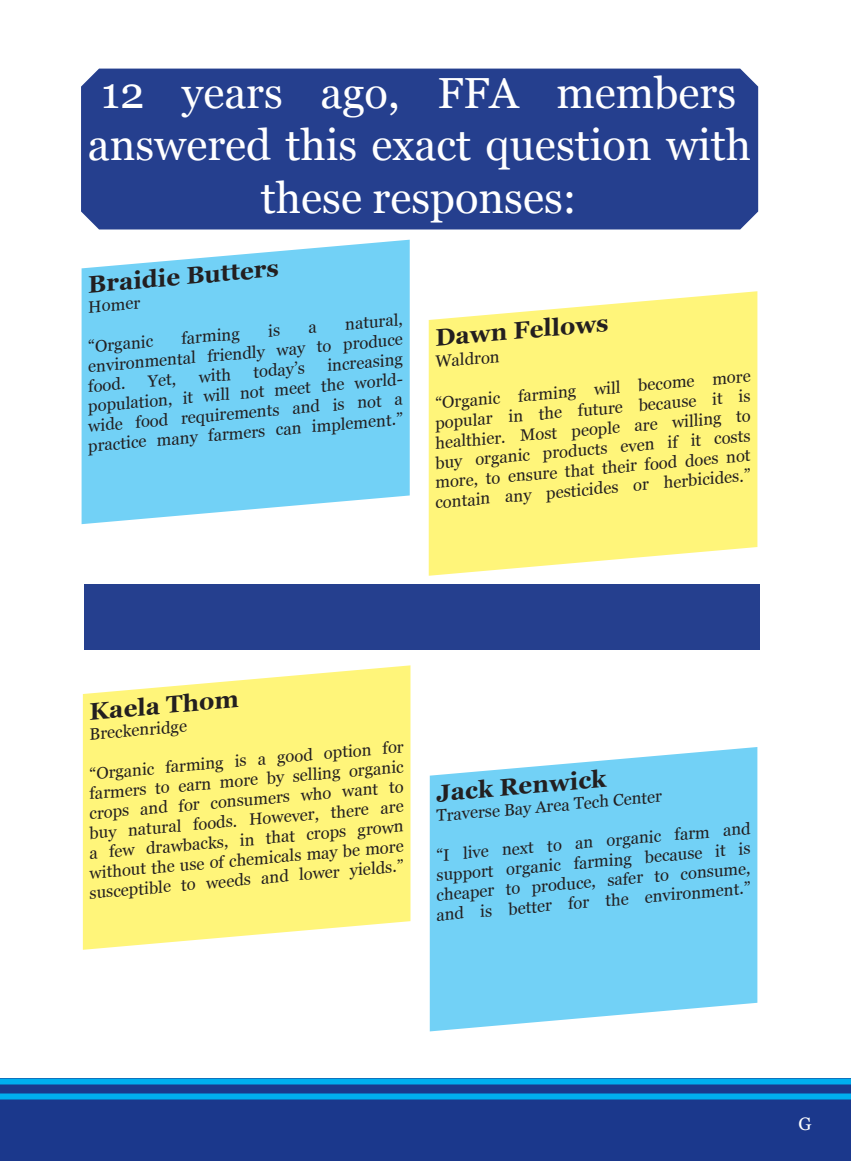
<style>
.page{position:relative;width:851px;height:1161px;background:#fff}
.page>*{position:absolute;margin:0;border:0;box-sizing:border-box;transform-origin:0 0}
.t1{font:43.5px/52.2px "Georgia";color:#fff;text-align:center}
.t2{font:700 24px "Georgia";color:#231f20}
.t3{font:18px "Georgia";color:#fff}
.t4{font:16.5px/19.8px "Georgia";color:#231f20;text-align:center}
</style>
<div class="page">
<div style="left:0;top:1078px;width:850px;height:83px;background:#1b388c"></div>
<div style="left:0;top:1078px;width:850px;height:6px;background:#00aeef"></div>
<div style="left:0;top:1094px;width:850px;height:6px;background:#00aeef"></div>
<div style="left:81px;top:69px;width:677px;height:161px;background:#253f8e"></div>
<svg style="left:82px;top:240px;width:328px;height:284px;background:#80d5f6"></svg>
<svg style="left:428px;top:291px;width:329px;height:285px;background:#fff687"></svg>
<svg style="left:83px;top:665px;width:327px;height:285px;background:#fff687"></svg>
<svg style="left:430px;top:747px;width:327px;height:284px;background:#80d5f6"></svg>
<div style="left:84px;top:584px;width:675px;height:66px;background:#253f8e"></div>
<svg style="left:268px;top:324px;width:11px;height:13px"></svg>
<svg style="left:309px;top:324px;width:7px;height:9px"></svg>
<h1 class="t1" style="left:88px;top:68px;width:664px">12 years ago, FFA members answered this exact question with these responses:</h1>
<h2 class="t2" style="left:86px;top:269px;width:193px;rotate:-5deg">Braidie Butters</h2>
<p class="t4" style="left:87px;top:297px;width:54px;rotate:-5deg">Homer</p>
<p class="t4" style="left:87px;top:337px;width:67px;rotate:-5deg">“Organic</p>
<p class="t4" style="left:180px;top:329px;width:60px;rotate:-5deg">farming</p>
<p class="t4" style="left:83px;top:338px;width:321px;text-align:justify;text-indent:261px;rotate:-5deg">natural, environmental friendly way to produce food.</p>
<p class="t4" style="left:82px;top:377px;width:331px;text-align:left;text-indent:245px;rotate:-5deg">increasing population, it will not meet the world&shy;wide food requirements and is not a practice many farmers can implement.”</p>
<p class="t4" style="left:146px;top:372px;width:30px;rotate:-5deg">Yet,</p>
<p class="t4" style="left:197px;top:367px;width:34px;rotate:-5deg">with</p>
<p class="t4" style="left:252px;top:363px;width:53px;rotate:-5deg">today’s</p>
<h2 class="t2" style="left:433px;top:322px;width:175px;rotate:-5deg">Dawn Fellows</h2>
<p class="t4" style="left:434px;top:352px;width:66px;rotate:-5deg">Waldron</p>
<p class="t4" style="left:425px;top:395px;width:326px;rotate:-5deg">“Organic farming will become more popular in the future because it is healthier. Most people are willing to buy organic products even if it costs more, to ensure that their food does not contain any pesticides or herbicides.”</p>
<h2 class="t2" style="left:87px;top:696px;width:151px;rotate:-5deg">Kaela Thom</h2>
<p class="t4" style="left:88px;top:725px;width:99px;rotate:-5deg">Breckenridge</p>
<p class="t4" style="left:88px;top:764px;width:317px;rotate:-5deg">“Organic farming is a good option for</p>
<p class="t4" style="left:88px;top:784px;width:317px;rotate:-5deg">farmers to earn more by selling organic</p>
<p class="t4" style="left:88px;top:804px;width:317px;rotate:-5deg">crops and for consumers who want to</p>
<p class="t4" style="left:88px;top:824px;width:317px;rotate:-5deg">buy natural foods. However, there are</p>
<p class="t4" style="left:88px;top:844px;width:317px;rotate:-5deg">a few drawbacks, in that crops grown</p>
<p class="t4" style="left:88px;top:864px;width:317px;rotate:-5deg">without the use of chemicals may be more</p>
<p class="t4" style="left:88px;top:884px;width:317px;rotate:-5deg">susceptible to weeds and lower yields.”</p>
<h2 class="t2" style="left:434px;top:778px;width:172px;rotate:-5deg">Jack Renwick</h2>
<p class="t4" style="left:435px;top:806px;width:228px;rotate:-5deg">Traverse Bay Area Tech Center</p>
<p class="t4" style="left:430px;top:846px;width:322px;rotate:-5deg">“I live next to an organic farm and support organic farming because it is cheaper to produce, safer to consume, and is better for the environment.”</p>
<p class="t3" style="left:798px;top:1112px;width:15px">G</p>
</div>
